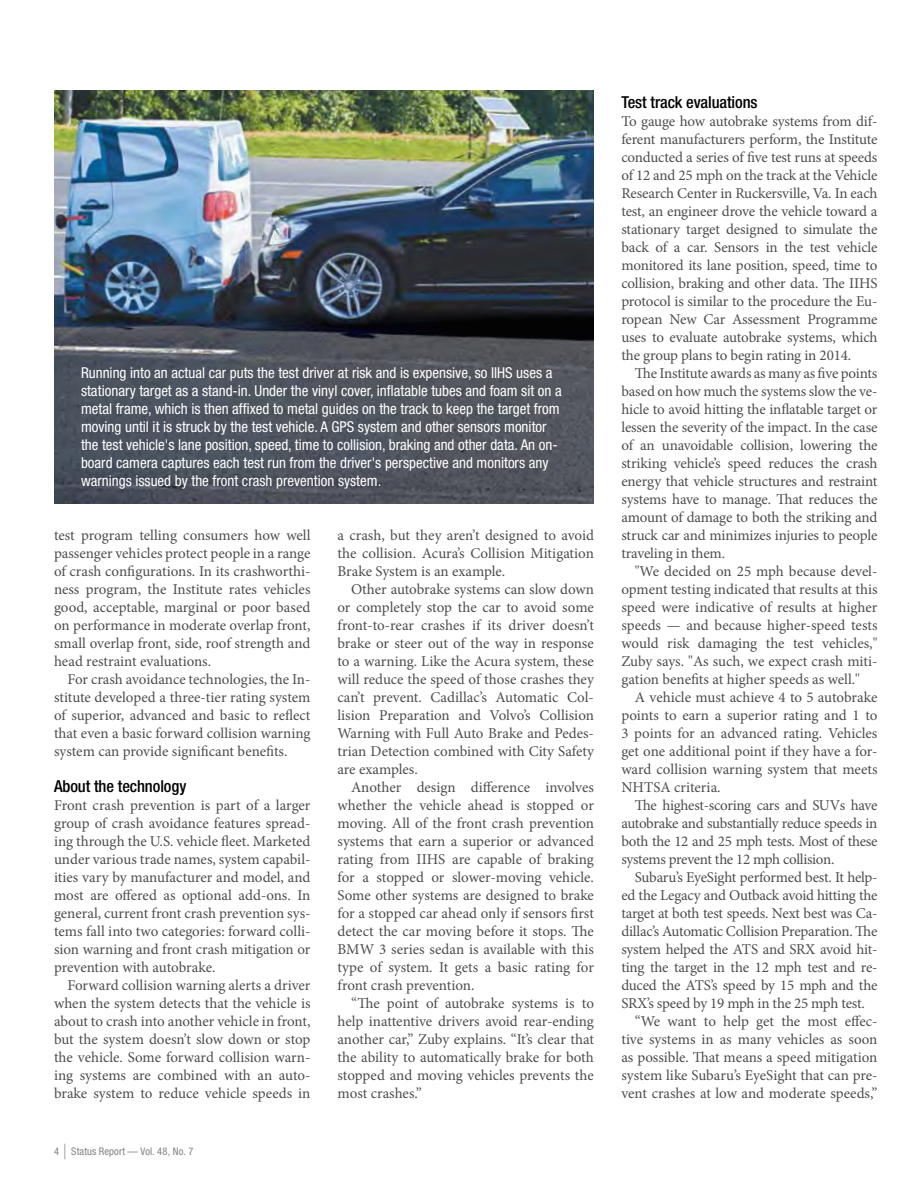
<style>
.page{position:relative;width:918px;height:1188px;background:#fff}
.page>*{position:absolute;margin:0;border:0;box-sizing:border-box;transform-origin:0 0}
.t1{font:500 condensed 16.5px "Helvetica Neue LT Pro";letter-spacing:-.005em;color:#000}
.t2{font:15px/18px "Minion Pro";letter-spacing:-.01em;color:#4d4d4f;text-align:justify}
.t3{font:condensed 15px/18px "Helvetica Neue LT Pro";color:#fff}
.t4{font:condensed 10.5px "Helvetica Neue LT Pro";letter-spacing:.015em;color:#808285}
.s1{font-size:21px}
</style>
<div class="page">
<hr style="left:917px;top:0;width:1px;height:630px;background:#2c90bb">
<img style="left:54px;top:90px;width:540px;height:414px">
<p class="t3" style="left:81px;top:364px;width:482px">Running into an actual car puts the test driver at risk and is expensive, so IIHS uses a stationary target as a stand-in. Under the vinyl cover, inflatable tubes and foam sit on a metal frame, which is then affixed to metal guides on the track to keep the target from moving until it is struck by the test vehicle. A GPS system and other sensors monitor the test vehicle's lane position, speed, time to collision, braking and other data. An on&shy;board camera captures each test run from the driver's perspective and monitors any warnings issued by the front crash prevention system.</p>
<p class="t2" style="left:54px;top:526px;width:258px">test program telling consumers how well passenger vehicles protect people in a range of crash configurations. In its crashworthi&shy;ness program, the Institute rates vehicles good, acceptable, marginal or poor based on performance in moderate overlap front, small overlap front, side, roof strength and head restraint evaluations.</p>
<p class="t2" style="left:54px;top:670px;width:258px;text-indent:14px">For crash avoidance technologies, the In&shy;stitute developed a three-tier rating system of superior, advanced and basic to reflect that even a basic forward collision warning system can provide significant benefits.</p>
<p class="t1" style="left:54px;top:776px;width:134px">About the technology</p>
<p class="t2" style="left:54px;top:796px;width:258px">Front crash prevention is part of a larger group of crash avoidance features spread&shy;ing through the U.S. vehicle fleet. Marketed under various trade names, system capabil&shy;ities vary by manufacturer and model, and most are offered as optional add-ons. In general, current front crash prevention sys&shy;tems fall into two categories: forward colli&shy;sion warning and front crash mitigation or prevention with autobrake.</p>
<p class="t2" style="left:54px;top:976px;width:258px;text-indent:14px">Forward collision warning alerts a driver when the system detects that the vehicle is about to crash into another vehicle in front, but the system doesn’t slow down or stop the vehicle. Some forward collision warn&shy;ing systems are combined with an auto&shy;brake system to reduce vehicle speeds in</p>
<p class="t4" style="left:54px;top:1145px;width:141px">4 <span class="s1">|</span> Status Report — Vol. 48, No. 7</p>
<p class="t2" style="left:338px;top:526px;width:258px">a crash, but they aren’t designed to avoid the collision. Acura’s Collision Mitigation Brake System is an example.</p>
<p class="t2" style="left:338px;top:580px;width:258px;text-indent:14px">Other autobrake systems can slow down or completely stop the car to avoid some front-to-rear crashes if its driver doesn’t brake or steer out of the way in response to a warning. Like the Acura system, these will reduce the speed of those crashes they can’t prevent. Cadillac’s Automatic Col&shy;lision Preparation and Volvo’s Collision Warning with Full Auto Brake and Pedes&shy;trian Detection combined with City Safety are examples.</p>
<p class="t2" style="left:338px;top:778px;width:258px;text-indent:14px">Another design difference involves whether the vehicle ahead is stopped or moving. All of the front crash prevention systems that earn a superior or advanced rating from IIHS are capable of braking for a stopped or slower-moving vehicle.<br>Some other systems are designed to brake for a stopped car ahead only if sensors first detect the car moving before it stops. The BMW 3 series sedan is available with this type of system. It gets a basic rating for front crash prevention.</p>
<p class="t2" style="left:338px;top:994px;width:258px;text-indent:14px">“The point of autobrake systems is to help inattentive drivers avoid rear-ending another car,” Zuby explains. “It’s clear that the ability to automatically brake for both stopped and moving vehicles prevents the most crashes.”</p>
<p class="t1" style="left:621px;top:92px;width:138px">Test track evaluations</p>
<p class="t2" style="left:621px;top:112px;width:258px">To gauge how autobrake systems from dif&shy;ferent manufacturers perform, the Institute conducted a series of five test runs at speeds of 12 and 25 mph on the track at the Vehicle Research Center in Ruckersville, Va. In each test, an engineer drove the vehicle toward a stationary target designed to simulate the back of a car. Sensors in the test vehicle monitored its lane position, speed, time to collision, braking and other data. The IIHS protocol is similar to the procedure the Eu&shy;ropean New Car Assessment Programme uses to evaluate autobrake systems, which the group plans to begin rating in 2014.</p>
<p class="t2" style="left:621px;top:364px;width:258px;text-indent:14px">The Institute awards as many as five points based on how much the systems slow the ve&shy;hicle to avoid hitting the inflatable target or lessen the severity of the impact. In the case of an unavoidable collision, lowering the striking vehicle’s speed reduces the crash energy that vehicle structures and restraint systems have to manage. That reduces the amount of damage to both the striking and struck car and minimizes injuries to people traveling in them.</p>
<p class="t2" style="left:621px;top:562px;width:258px;text-indent:14px">"We decided on 25 mph because devel&shy;opment testing indicated that results at this speed were indicative of results at higher speeds — and because higher-speed tests would risk damaging the test vehicles," Zuby says. "As such, we expect crash miti&shy;gation benefits at higher speeds as well."</p>
<p class="t2" style="left:621px;top:688px;width:258px;text-indent:14px">A vehicle must achieve 4 to 5 autobrake points to earn a superior rating and 1 to 3 points for an advanced rating. Vehicles get one additional point if they have a for&shy;ward collision warning system that meets NHTSA criteria.</p>
<p class="t2" style="left:621px;top:796px;width:258px;text-indent:14px">The highest-scoring cars and SUVs have autobrake and substantially reduce speeds in both the 12 and 25 mph tests. Most of these systems prevent the 12 mph collision.</p>
<p class="t2" style="left:635px;top:868px;width:244px">Subaru’s EyeSight performed best. It help-</p>
<p class="t2" style="left:621px;top:886px;width:258px">ed the Legacy and Outback avoid hitting the</p>
<p class="t2" style="left:621px;top:904px;width:258px">target at both test speeds. Next best was Ca-</p>
<p class="t2" style="left:621px;top:922px;width:258px">dillac’s Automatic Collision Preparation. The</p>
<p class="t2" style="left:621px;top:940px;width:258px">system helped the ATS and SRX avoid hit-</p>
<p class="t2" style="left:621px;top:958px;width:258px">ting the target in the 12 mph test and re-</p>
<p class="t2" style="left:621px;top:976px;width:258px">duced the ATS’s speed by 15 mph and the</p>
<p class="t2" style="left:621px;top:994px;width:245px">SRX’s speed by 19 mph in the 25 mph test.</p>
<p class="t2" style="left:635px;top:1012px;width:244px">“We want to help get the most effec-</p>
<p class="t2" style="left:621px;top:1030px;width:258px">tive systems in as many vehicles as soon</p>
<p class="t2" style="left:621px;top:1048px;width:258px">as possible. That means a speed mitigation</p>
<p class="t2" style="left:621px;top:1066px;width:258px">system like Subaru’s EyeSight that can pre-</p>
<p class="t2" style="left:621px;top:1084px;width:258px">vent crashes at low and moderate speeds,”</p>
</div>
